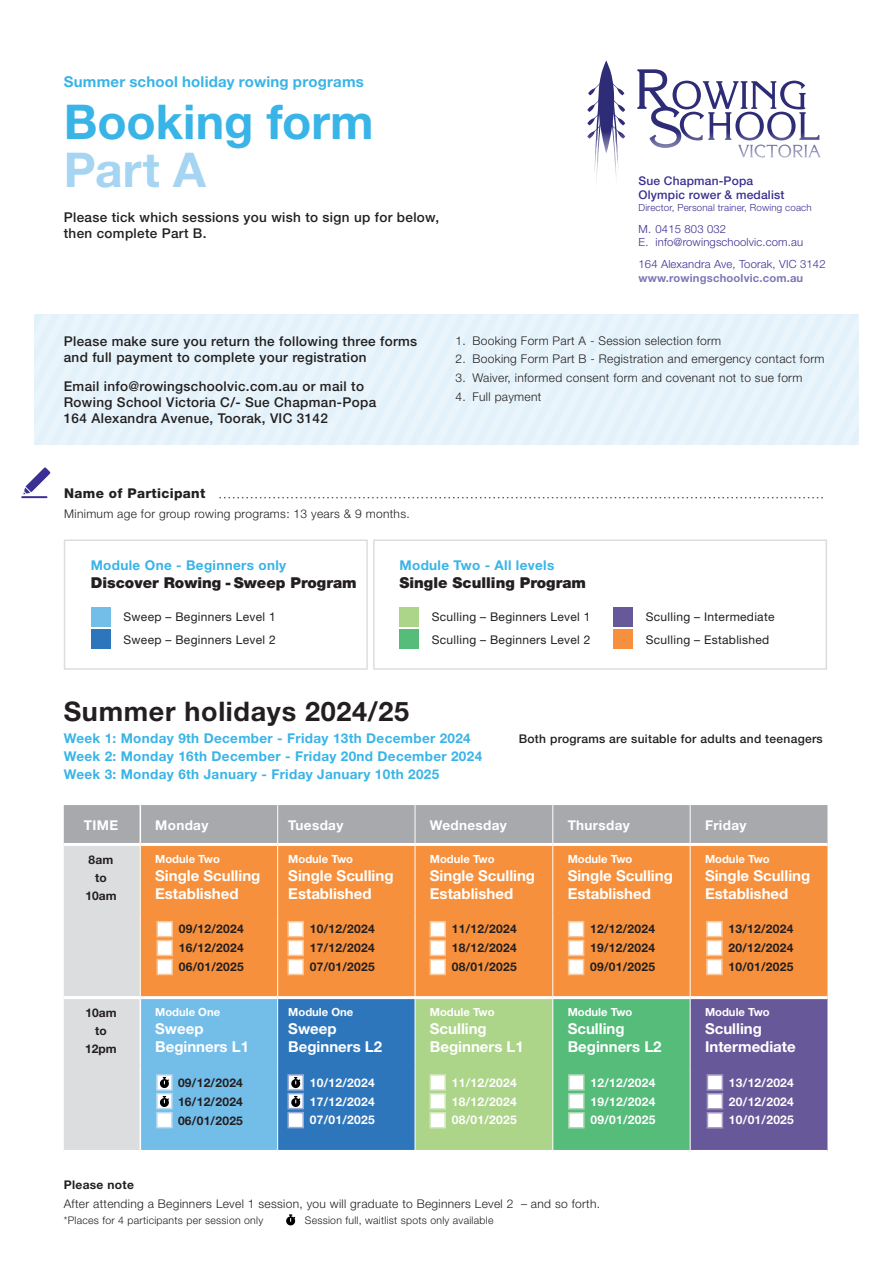
<style>
.page{position:relative;width:893px;height:1263px;background:#fff}
.page>*{position:absolute;margin:0;border:0;box-sizing:border-box;transform-origin:0 0}
.t1{font:700 48px/48px "Helvetica Neue LT Std";color:#39b4e7}
.t2{font:700 27px "Helvetica Neue LT Std";letter-spacing:.025em;color:#231f20}
.t3{font:700 15px/18px "Helvetica Neue LT Std";color:#fff}
.t4{font:900 15px "Helvetica Neue LT Std";color:#231f20}
.t5{font:700 15px "Helvetica Neue LT Std";letter-spacing:.015em;color:#39b4e7}
.t6{font:500 13.5px/16.2px "Helvetica Neue LT Std";letter-spacing:.025em;color:#231f20}
.t7{font:700 13.5px "Helvetica Neue LT Std";letter-spacing:.025em;color:#39b4e7}
.t8{font:700 13.5px "Helvetica Neue LT Std";letter-spacing:.025em;color:#fff}
.t9{font:800 13.5px "Helvetica Neue LT Std";letter-spacing:.025em;color:#231f20}
.t10{font:300 12px "Helvetica Neue LT Pro";letter-spacing:.025em;color:#231f20}
.t11{font:700 12px/18px "Helvetica Neue LT Std";letter-spacing:.025em;color:#231f20;text-align:center}
.t12{font:12px "Helvetica Neue LT Std";letter-spacing:.025em;color:#231f20}
.t13{font:700 12px "Helvetica Neue LT Std";letter-spacing:.025em;color:#fff}
.t14{font:500 12px "Helvetica Neue LT Std";letter-spacing:.025em;color:#231f20}
.t15{font:500 12px/14.4px "Helvetica Neue LT Std";letter-spacing:.015em;color:#3a2f92}
.t16{font:700 11.25px "Helvetica Neue LT Std";color:#fff}
.t17{font:300 11.25px/13.5px "Helvetica Neue LT Pro";letter-spacing:.015em;color:#3a2f92}
.t18{font:700 11.25px "Helvetica Neue LT Std";letter-spacing:.015em;color:#7d78b8}
.t19{font:300 10.5px "Helvetica Neue LT Pro";letter-spacing:.025em;color:#231f20}
.t20{font:300 9.75px "Helvetica Neue LT Pro";letter-spacing:.015em;color:#3a2f92}
.s1{color:#a5d5f2}
</style>
<div class="page">
<svg style="left:587px;top:60px;width:38px;height:120px"></svg>
<svg style="left:637px;top:69px;width:184px;height:89px"></svg>
<div style="left:34px;top:314px;width:825px;height:131px;background:#e6f3fa"></div>
<div style="left:373px;top:539px;width:454px;height:131px;border:2px solid #dcdddf"></div>
<div style="left:64px;top:539px;width:304px;height:131px;border:2px solid #dcdddf"></div>
<div style="left:91px;top:607px;width:19px;height:19px;background:#73bde9"></div>
<div style="left:91px;top:630px;width:19px;height:19px;background:#2e76bc"></div>
<div style="left:400px;top:607px;width:19px;height:19px;background:#acd589"></div>
<div style="left:400px;top:630px;width:19px;height:19px;background:#55bc7a"></div>
<div style="left:614px;top:607px;width:19px;height:19px;background:#675899"></div>
<div style="left:614px;top:630px;width:19px;height:19px;background:#f6903c"></div>
<svg style="left:219px;top:497px;width:604px;height:1px"></svg>
<hr style="left:21px;top:496px;width:26px;height:2px;background:#3a2f92">
<svg style="left:23px;top:467px;width:27px;height:27px"></svg>
<svg style="left:286px;top:1214px;width:9px;height:11px"></svg>
<svg style="left:64px;top:805px;width:763px;height:346px;background:#b6a488"></svg>
<p class="t5" style="left:64px;top:73px;width:302px">Summer school holiday rowing programs</p>
<p class="t1" style="left:64px;top:97px;width:311px">Booking form<br><span class="s1">Part A</span></p>
<p class="t6" style="left:64px;top:209px;width:377px">Please tick which sessions you wish to sign up for below, then complete Part B.</p>
<p class="t15" style="left:638px;top:173px;width:147px">Sue Chapman-Popa<br>Olympic rower &amp; medalist</p>
<p class="t20" style="left:638px;top:201px;width:175px">Director, Personal trainer, Rowing coach</p>
<p class="t17" style="left:638px;top:222px;width:166px">M. 0415 803 032<br>E. info@rowingschoolvic.com.au</p>
<p class="t17" style="left:638px;top:257px;width:189px">164 Alexandra Ave, Toorak, VIC 3142</p>
<p class="t18" style="left:638px;top:271px;width:166px">www.rowingschoolvic.com.au</p>
<p class="t6" style="left:64px;top:333px;width:355px">Please make sure you return the following three forms and full payment to complete your registration</p>
<p class="t6" style="left:64px;top:378px;width:314px">Email info@rowingschoolvic.com.au or mail to<br>Rowing School Victoria C/- Sue Chapman-Popa<br>164 Alexandra Avenue, Toorak, VIC 3142</p>
<p class="t10" style="left:455px;top:333px;width:267px">1. Booking Form Part A - Session selection form</p>
<p class="t10" style="left:455px;top:352px;width:370px">2. Booking Form Part B - Registration and emergency contact form</p>
<p class="t10" style="left:455px;top:370px;width:348px">3. Waiver, informed consent form and covenant not to sue form</p>
<p class="t10" style="left:455px;top:389px;width:87px">4. Full payment</p>
<p class="t9" style="left:64px;top:485px;width:143px">Name of Participant</p>
<p class="t10" style="left:64px;top:507px;width:347px">Minimum age for group rowing programs: 13 years &amp; 9 months.</p>
<p class="t7" style="left:91px;top:557px;width:197px">Module One - Beginners only</p>
<p class="t4" style="left:91px;top:574px;width:267px">Discover Rowing - Sweep Program</p>
<p class="t12" style="left:123px;top:609px;width:154px">Sweep – Beginners Level 1</p>
<p class="t12" style="left:123px;top:633px;width:154px">Sweep – Beginners Level 2</p>
<p class="t7" style="left:399px;top:557px;width:156px">Module Two - All levels</p>
<p class="t4" style="left:399px;top:574px;width:188px">Single Sculling Program</p>
<p class="t12" style="left:432px;top:609px;width:160px">Sculling – Beginners Level 1</p>
<p class="t12" style="left:432px;top:633px;width:160px">Sculling – Beginners Level 2</p>
<p class="t12" style="left:646px;top:609px;width:130px">Sculling – Intermediate</p>
<p class="t12" style="left:646px;top:633px;width:125px">Sculling – Established</p>
<p class="t2" style="left:64px;top:695px;width:347px">Summer holidays 2024/25</p>
<p class="t7" style="left:64px;top:730px;width:409px">Week 1: Monday 9th December - Friday 13th December 2024</p>
<p class="t7" style="left:64px;top:748px;width:420px">Week 2: Monday 16th December - Friday 20nd December 2024</p>
<p class="t7" style="left:64px;top:765px;width:377px">Week 3: Monday 6th January - Friday January 10th 2025</p>
<p class="t8" style="left:84px;top:816px;width:36px">TIME</p>
<p class="t8" style="left:155px;top:816px;width:55px">Monday</p>
<p class="t8" style="left:288px;top:816px;width:57px">Tuesday</p>
<p class="t8" style="left:430px;top:816px;width:78px">Wednesday</p>
<p class="t8" style="left:568px;top:816px;width:64px">Thursday</p>
<p class="t8" style="left:705px;top:816px;width:43px">Friday</p>
<p class="t11" style="left:88px;top:850px;width:27px">8am</p>
<p class="t11" style="left:85px;top:868px;width:33px">to<br>10am</p>
<p class="t14" style="left:519px;top:731px;width:306px">Both programs are suitable for adults and teenagers</p>
<p class="t16" style="left:155px;top:852px;width:66px">Module Two</p>
<p class="t3" style="left:155px;top:866px;width:107px">Single Sculling<br>Established</p>
<p class="t16" style="left:288px;top:852px;width:66px">Module Two</p>
<p class="t3" style="left:288px;top:866px;width:107px">Single Sculling<br>Established</p>
<p class="t16" style="left:430px;top:852px;width:66px">Module Two</p>
<p class="t3" style="left:430px;top:866px;width:107px">Single Sculling<br>Established</p>
<p class="t16" style="left:568px;top:852px;width:66px">Module Two</p>
<p class="t3" style="left:568px;top:866px;width:107px">Single Sculling<br>Established</p>
<p class="t16" style="left:705px;top:852px;width:66px">Module Two</p>
<p class="t3" style="left:705px;top:866px;width:107px">Single Sculling<br>Established</p>
<p class="t11" style="left:85px;top:1003px;width:33px">10am</p>
<p class="t11" style="left:85px;top:1021px;width:33px">to<br>12pm</p>
<p class="t11" style="left:179px;top:920px;width:66px">09/12/2024</p>
<p class="t11" style="left:179px;top:938px;width:66px">16/12/2024</p>
<p class="t11" style="left:179px;top:957px;width:66px">06/01/2025</p>
<p class="t16" style="left:155px;top:1005px;width:66px">Module One</p>
<p class="t3" style="left:155px;top:1019px;width:95px">Sweep<br>Beginners L1</p>
<p class="t11" style="left:178px;top:1074px;width:66px">09/12/2024</p>
<p class="t11" style="left:178px;top:1092px;width:66px">16/12/2024</p>
<p class="t11" style="left:178px;top:1111px;width:66px">06/01/2025</p>
<p class="t11" style="left:310px;top:920px;width:66px">10/12/2024</p>
<p class="t11" style="left:310px;top:938px;width:66px">17/12/2024</p>
<p class="t11" style="left:310px;top:957px;width:66px">07/01/2025</p>
<p class="t16" style="left:288px;top:1005px;width:66px">Module One</p>
<p class="t3" style="left:288px;top:1019px;width:95px">Sweep<br>Beginners L2</p>
<p class="t13" style="left:310px;top:1075px;width:66px">10/12/2024</p>
<p class="t13" style="left:310px;top:1094px;width:66px">17/12/2024</p>
<p class="t13" style="left:310px;top:1113px;width:66px">07/01/2025</p>
<p class="t11" style="left:452px;top:920px;width:66px">11/12/2024</p>
<p class="t11" style="left:452px;top:938px;width:66px">18/12/2024</p>
<p class="t11" style="left:452px;top:957px;width:66px">08/01/2025</p>
<p class="t16" style="left:430px;top:1005px;width:66px">Module Two</p>
<p class="t3" style="left:430px;top:1019px;width:95px">Sculling<br>Beginners L1</p>
<p class="t13" style="left:452px;top:1075px;width:66px">11/12/2024</p>
<p class="t13" style="left:452px;top:1094px;width:66px">18/12/2024</p>
<p class="t13" style="left:452px;top:1113px;width:66px">08/01/2025</p>
<p class="t11" style="left:590px;top:920px;width:66px">12/12/2024</p>
<p class="t11" style="left:590px;top:938px;width:66px">19/12/2024</p>
<p class="t11" style="left:590px;top:957px;width:66px">09/01/2025</p>
<p class="t16" style="left:568px;top:1005px;width:66px">Module Two</p>
<p class="t3" style="left:568px;top:1019px;width:95px">Sculling<br>Beginners L2</p>
<p class="t13" style="left:590px;top:1075px;width:66px">12/12/2024</p>
<p class="t13" style="left:590px;top:1094px;width:66px">19/12/2024</p>
<p class="t13" style="left:590px;top:1112px;width:66px">09/01/2025</p>
<p class="t11" style="left:64px;top:1175px;width:72px">Please note</p>
<p class="t10" style="left:64px;top:1196px;width:538px">After attending a Beginners Level 1 session, you will graduate to Beginners Level 2 – and so forth.</p>
<p class="t19" style="left:64px;top:1214px;width:201px">*Places for 4 participants per session only</p>
<p class="t19" style="left:305px;top:1214px;width:190px">Session full, waitlist spots only available</p>
<p class="t11" style="left:728px;top:920px;width:66px">13/12/2024</p>
<p class="t11" style="left:728px;top:938px;width:66px">20/12/2024</p>
<p class="t11" style="left:728px;top:957px;width:66px">10/01/2025</p>
<p class="t16" style="left:705px;top:1005px;width:66px">Module Two</p>
<p class="t3" style="left:705px;top:1019px;width:92px">Sculling<br>Intermediate</p>
<p class="t13" style="left:729px;top:1075px;width:66px">13/12/2024</p>
<p class="t13" style="left:729px;top:1094px;width:66px">20/12/2024</p>
<p class="t13" style="left:729px;top:1112px;width:66px">10/01/2025</p>
</div>
